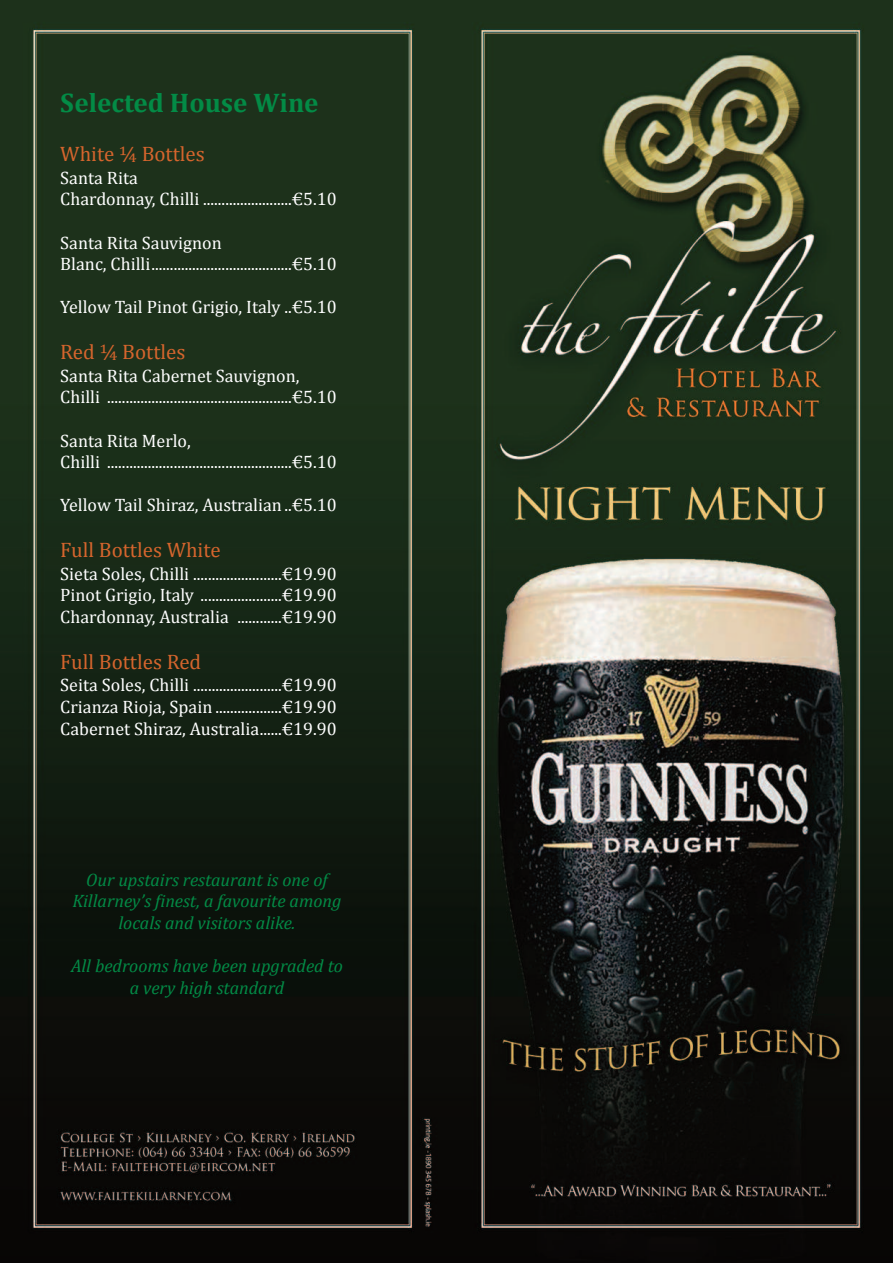
<style>
.page{position:relative;width:893px;height:1263px;background:#fff}
.page>*{position:absolute;margin:0;border:0;box-sizing:border-box;transform-origin:0 0}
.t1{font:700 27px "Cambria";color:#038b46}
.t2{font:21px "Cambria";color:#d5652d}
.t3{font:18px/21.6px "Cambria";color:#fff}
.t4{font:italic 18px/21.6px "Cambria";color:#038b46;text-align:center}
</style>
<div class="page">
<img style="left:0;top:0;width:893px;height:1263px">
<h1 class="t1" style="left:60px;top:86px;width:260px">Selected House Wine</h1>
<p class="t2" style="left:60px;top:141px;width:146px">White ¼ Bottles</p>
<p class="t3" style="left:60px;top:166px;width:278px">Santa Rita<br>Chardonnay, Chilli ........................€5.10</p>
<p class="t3" style="left:60px;top:231px;width:278px">Santa Rita Sauvignon<br>Blanc, Chilli......................................€5.10</p>
<p class="t3" style="left:60px;top:296px;width:278px">Yellow Tail Pinot Grigio, Italy ..€5.10</p>
<p class="t2" style="left:60px;top:339px;width:127px">Red ¼ Bottles</p>
<p class="t3" style="left:60px;top:364px;width:278px">Santa Rita Cabernet Sauvignon,<br>Chilli ..................................................€5.10</p>
<p class="t3" style="left:60px;top:429px;width:278px">Santa Rita Merlo,<br>Chilli ..................................................€5.10</p>
<p class="t3" style="left:60px;top:494px;width:278px">Yellow Tail Shiraz, Australian ..€5.10</p>
<p class="t2" style="left:60px;top:537px;width:162px">Full Bottles White</p>
<p class="t3" style="left:60px;top:562px;width:278px;text-align:justify">Sieta Soles, Chilli ........................€19.90<br>Pinot Grigio, Italy ......................€19.90<br>Chardonnay, Australia ............€19.90</p>
<p class="t2" style="left:60px;top:649px;width:142px">Full Bottles Red</p>
<p class="t3" style="left:60px;top:674px;width:278px;text-align:justify">Seita Soles, Chilli ........................€19.90<br>Crianza Rioja, Spain ..................€19.90<br>Cabernet Shiraz, Australia......€19.90</p>
<p class="t4" style="left:72px;top:868px;width:271px">Our upstairs restaurant is one of<br>Killarney’s finest, a favourite among locals and visitors alike.</p>
<p class="t4" style="left:71px;top:955px;width:273px">All bedrooms have been upgraded to a very high standard</p>
</div>
